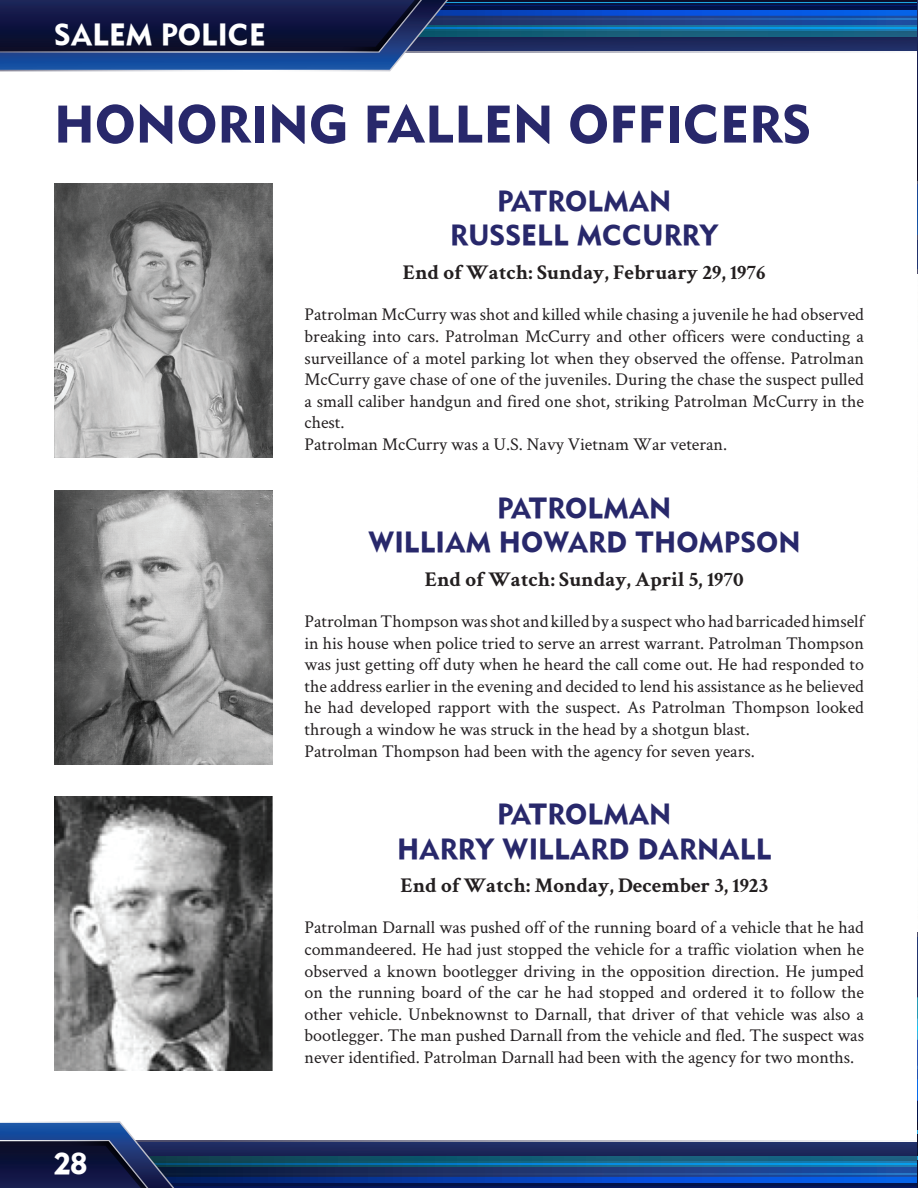
<style>
.page{position:relative;width:918px;height:1188px;background:#fff}
.page>*{position:absolute;margin:0;border:0;box-sizing:border-box;transform-origin:0 0}
.t1{font:52.5px "Metro Black LT Two";color:#28286b}
.t2{font:30px "Metro Black LT Two";color:#fff}
.t3{font:28.5px/34.2px "Metro Black LT Two";color:#28286b;text-align:center}
.t4{font:700 21px "Crimson Text";color:#231f20}
.t5{font:18px/21.6px "Crimson Text";color:#231f20}
</style>
<div class="page">
<img style="left:54px;top:184px;width:218px;height:274px">
<img style="left:54px;top:490px;width:218px;height:274px">
<img style="left:54px;top:797px;width:218px;height:274px">
<svg style="left:917px;top:0;width:1px;height:274px"></svg>
<svg style="left:917px;top:184px;width:1px;height:51px"></svg>
<svg style="left:0;top:0;width:918px;height:180px"></svg>
<svg style="left:917px;top:937px;width:1px;height:60px"></svg>
<svg style="left:917px;top:1019px;width:1px;height:82px"></svg>
<svg style="left:917px;top:997px;width:1px;height:43px"></svg>
<svg style="left:0;top:1079px;width:918px;height:109px"></svg>
<h2 class="t2" style="left:54px;top:15px;width:213px">SALEM POLICE</h2>
<h1 class="t1" style="left:54px;top:91px;width:759px">HONORING FALLEN OFFICERS</h1>
<h3 class="t3" style="left:450px;top:183px;width:270px">PATROLMAN<br>RUSSELL MCCURRY</h3>
<p class="t4" style="left:403px;top:260px;width:364px">End of Watch: Sunday, February 29, 1976</p>
<p class="t5" style="left:305px;top:303px;width:561px">Patrolman McCurry was shot and killed while chasing a juvenile he had observed breaking into cars. Patrolman McCurry and other officers were conducting a surveillance of a motel parking lot when they observed the offense. Patrolman McCurry gave chase of one of the juveniles. During the chase the suspect pulled a small caliber handgun and fired one shot, striking Patrolman McCurry in the chest.<br>Patrolman McCurry was a U.S. Navy Vietnam War veteran.</p>
<h3 class="t3" style="left:368px;top:490px;width:434px">PATROLMAN<br>WILLIAM HOWARD THOMPSON</h3>
<p class="t4" style="left:425px;top:566px;width:320px">End of Watch: Sunday, April 5, 1970</p>
<p class="t5" style="left:305px;top:610px;width:561px">Patrolman Thompson was shot and killed by a suspect who had barricaded himself in his house when police tried to serve an arrest warrant. Patrolman Thompson was just getting off duty when he heard the call come out. He had responded to the address earlier in the evening and decided to lend his assistance as he believed he had developed rapport with the suspect. As Patrolman Thompson looked through a window he was struck in the head by a shotgun blast.<br>Patrolman Thompson had been with the agency for seven years.</p>
<h3 class="t3" style="left:397px;top:797px;width:376px">PATROLMAN<br>HARRY WILLARD DARNALL</h3>
<p class="t4" style="left:400px;top:873px;width:369px">End of Watch: Monday, December 3, 1923</p>
<h2 class="t2" style="left:54px;top:1144px;width:35px">28</h2>
<p class="t5" style="left:305px;top:916px;width:561px;text-align:justify">Patrolman Darnall was pushed off of the running board of a vehicle that he had commandeered. He had just stopped the vehicle for a traffic violation when he observed a known bootlegger driving in the opposition direction. He jumped on the running board of the car he had stopped and ordered it to follow the other vehicle. Unbeknownst to Darnall, that driver of that vehicle was also a bootlegger. The man pushed Darnall from the vehicle and fled. The suspect was never identified. Patrolman Darnall had been with the agency for two months.</p>
</div>
